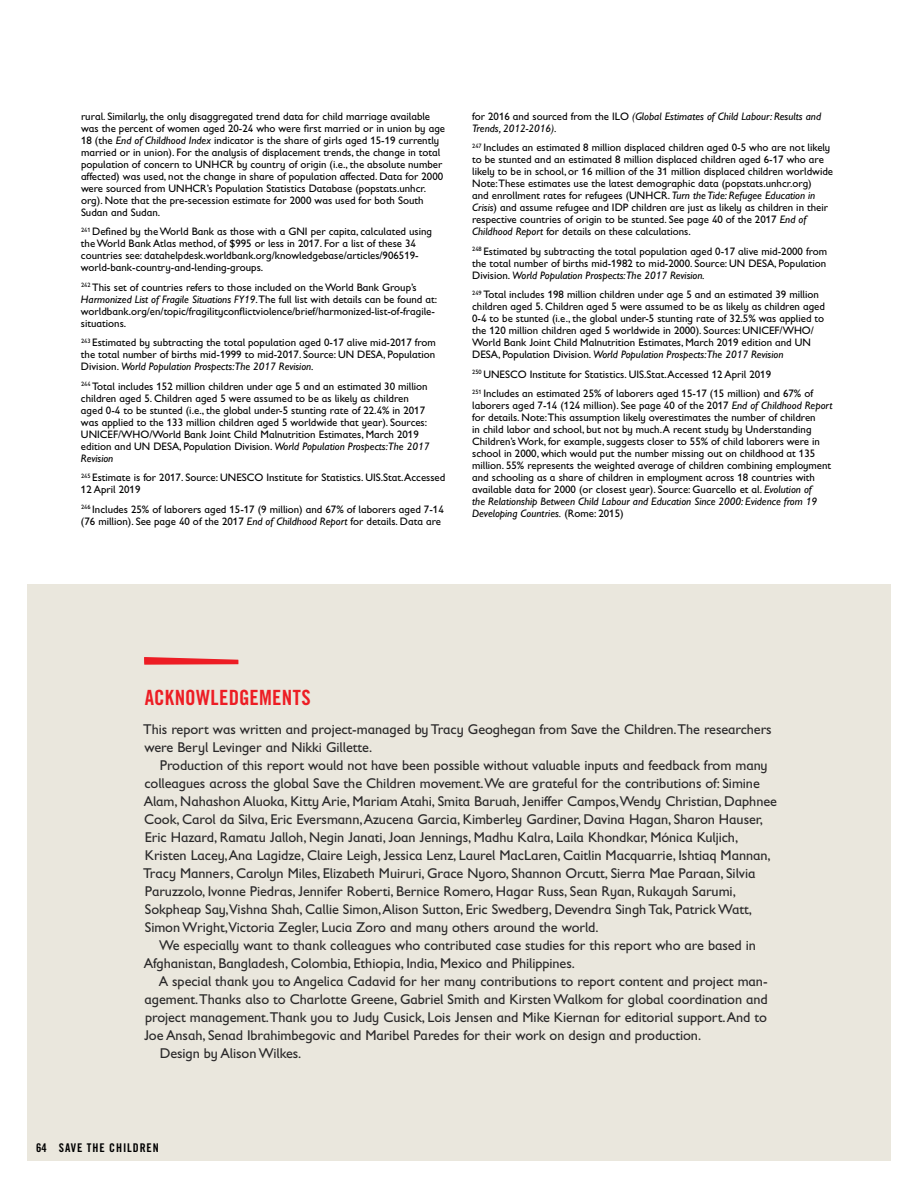
<style>
.page{position:relative;width:918px;height:1188px;background:#fff}
.page>*{position:absolute;margin:0;border:0;box-sizing:border-box;transform-origin:0 0}
.t1{font:21px "Trade Gothic Bold Cond Twenty";letter-spacing:.01em;color:#ed1d24}
.t2{font:14.25px/18px "Gill Sans Infant Std";letter-spacing:-.005em;color:#292829}
.t3{font:12px "Trade Gothic Bold Cond Twenty";letter-spacing:.075em;color:#000}
.t4{font:10.8px/12px "Gill Sans Infant Std";color:#000}
.t5{font:italic 10.8px/12px "Gill Sans Infant Std";color:#000}
.s1{font-style:italic}
.s2{font-style:normal}
</style>
<div class="page">
<div style="left:27px;top:584px;width:864px;height:577px;background:#eae7dd"></div>
<svg style="left:144px;top:657px;width:94px;height:8px"></svg>
<p class="t4" style="left:81px;top:110px;width:366px">rural. Similarly, the only disaggregated trend data for child marriage available was the percent of women aged 20-24 who were first married or in union by age 18 (the <span class="s1">End of Childhood Index</span> indicator is the share of girls aged 15-19 currently married or in union). For the analysis of displacement trends, the change in total population of concern to UNHCR by country of origin (i.e., the absolute number affected) was used, not the change in share of population affected. Data for 2000 were sourced from UNHCR’s Population Statistics Database (popstats.unhcr. org). Note that the pre-secession estimate for 2000 was used for both South Sudan and Sudan.</p>
<p class="t4" style="left:81px;top:226px;width:353px"><sup>241</sup> Defined by the World Bank as those with a GNI per capita, calculated using the World Bank Atlas method, of $995 or less in 2017. For a list of these 34 countries see: datahelpdesk.worldbank.org/knowledgebase/articles/906519- world-bank-country-and-lending-groups.</p>
<p class="t4" style="left:81px;top:281px;width:358px"><sup>242</sup> This set of countries refers to those included on the World Bank Group’s <span class="s1">Harmonized List of Fragile Situations FY19</span>.The full list with details can be found at: worldbank.org/en/topic/fragilityconflictviolence/brief/harmonized-list-of-fragile&shy;situations.</p>
<p class="t4" style="left:81px;top:337px;width:357px;text-align:justify"><sup>243</sup> Estimated by subtracting the total population aged 0-17 alive mid-2017 from the total number of births mid-1999 to mid-2017. Source: UN DESA, Population Division. <span class="s1">World Population Prospects:The 2017 Revision.</span></p>
<p class="t4" style="left:81px;top:380px;width:350px"><sup>244</sup> Total includes 152 million children under age 5 and an estimated 30 million children aged 5. Children aged 5 were assumed to be as likely as children aged 0-4 to be stunted (i.e., the global under-5 stunting rate of 22.4% in 2017 was applied to the 133 million children aged 5 worldwide that year). Sources:<br>UNICEF/WHO/World Bank Joint Child Malnutrition Estimates, March 2019 edition and UN DESA, Population Division. <span class="s1">World Population Prospects:The 2017<br>Revision</span></p>
<p class="t4" style="left:81px;top:472px;width:366px"><sup>245</sup> Estimate is for 2017. Source: UNESCO Institute for Statistics. UIS.Stat. Accessed<br>12 April 2019</p>
<p class="t4" style="left:81px;top:503px;width:364px"><sup>246</sup> Includes 25% of laborers aged 15-17 (9 million) and 67% of laborers aged 7-14 (76 million). See page 40 of the 2017 <span class="s1">End of Childhood Report</span> for details. Data are</p>
<p class="t5" style="left:472px;top:110px;width:350px"><span class="s2">for 2016 and sourced from the ILO</span> (Global Estimates of Child Labour: Results and<br>Trends, 2012-2016).</p>
<p class="t4" style="left:472px;top:142px;width:362px"><sup>247</sup> Includes an estimated 8 million displaced children aged 0-5 who are not likely to be stunted and an estimated 8 million displaced children aged 6-17 who are likely to be in school, or 16 million of the 31 million displaced children worldwide Note:These estimates use the latest demographic data (popstats.unhcr.org)<br>and enrollment rates for refugees (UNHCR. <span class="s1">Turn the Tide: Refugee Education in Crisis</span>) and assume refugee and IDP children are just as likely as children in their respective countries of origin to be stunted. See page 40 of the 2017 <span class="s1">End of Childhood Report</span> for details on these calculations.</p>
<p class="t4" style="left:472px;top:245px;width:357px;text-align:justify"><sup>248</sup> Estimated by subtracting the total population aged 0-17 alive mid-2000 from the total number of births mid-1982 to mid-2000. Source: UN DESA, Population Division. <span class="s1">World Population Prospects:The 2017 Revision.</span></p>
<p class="t4" style="left:472px;top:289px;width:354px"><sup>249</sup> Total includes 198 million children under age 5 and an estimated 39 million children aged 5. Children aged 5 were assumed to be as likely as children aged 0-4 to be stunted (i.e., the global under-5 stunting rate of 32.5% was applied to the 120 million children aged 5 worldwide in 2000). Sources: UNICEF/WHO/ World Bank Joint Child Malnutrition Estimates, March 2019 edition and UN DESA, Population Division. <span class="s1">World Population Prospects:The 2017 Revision</span></p>
<p class="t4" style="left:472px;top:364px;width:342px;line-height:19.5px"><sup>250</sup> UNESCO Institute for Statistics. UIS.Stat. Accessed 12 April 2019<br><sup>251</sup> Includes an estimated 25% of laborers aged 15-17 (15 million) and 67% of</p>
<p class="t4" style="left:472px;top:400px;width:362px">laborers aged 7-14 (124 million). See page 40 of the 2017 <span class="s1">End of Childhood Report </span>for details. Note:This assumption likely overestimates the number of children<br>in child labor and school, but not by much. A recent study by Understanding Children’s Work, for example, suggests closer to 55% of child laborers were in school in 2000, which would put the number missing out on childhood at 135 million. 55% represents the weighted average of children combining employment and schooling as a share of children in employment across 18 countries with available data for 2000 (or closest year). Source: Guarcello et al. <span class="s1">Evolution of<br>the Relationship Between Child Labour and Education Since 2000: Evidence from 19<br>Developing Countries.</span> (Rome: 2015)</p>
<h1 class="t1" style="left:145px;top:684px;width:168px">ACKNOWLEDGEMENTS</h1>
<h2 class="t2" style="left:143px;top:720px;width:630px">This report was written and project-managed by Tracy Geoghegan from Save the Children.The researchers were Beryl Levinger and Nikki Gillette.</h2>
<p class="t2" style="left:143px;top:756px;width:635px;text-indent:17px">Production of this report would not have been possible without valuable inputs and feedback from many colleagues across the global Save the Children movement.We are grateful for the contributions of: Simine Alam, Nahashon Aluoka, Kitty Arie, Mariam Atahi, Smita Baruah, Jeniffer Campos,Wendy Christian, Daphnee Cook, Carol da Silva, Eric Eversmann, Azucena Garcia, Kimberley Gardiner, Davina Hagan, Sharon Hauser, Eric Hazard, Ramatu Jalloh, Negin Janati, Joan Jennings, Madhu Kalra, Laila Khondkar, Mónica Kuljich, Kristen Lacey, Ana Lagidze, Claire Leigh, Jessica Lenz, Laurel MacLaren, Caitlin Macquarrie, Ishtiaq Mannan, Tracy Manners, Carolyn Miles, Elizabeth Muiruri, Grace Nyoro, Shannon Orcutt, Sierra Mae Paraan, Silvia Paruzzolo, Ivonne Piedras, Jennifer Roberti, Bernice Romero, Hagar Russ, Sean Ryan, Rukayah Sarumi, Sokpheap Say,Vishna Shah, Callie Simon, Alison Sutton, Eric Swedberg, Devendra Singh Tak, Patrick Watt, Simon Wright,Victoria Zegler, Lucia Zoro and many others around the world.</p>
<h2 class="t2" style="left:144px;top:936px;width:614px;text-indent:15px">We especially want to thank colleagues who contributed case studies for this report who are based in<br>Afghanistan, Bangladesh, Colombia, Ethiopia, India, Mexico and Philippines.</h2>
<h2 class="t2" style="left:159px;top:972px;width:610px">A special thank you to Angelica Cadavid for her many contributions to report content and project man-</h2>
<h2 class="t2" style="left:145px;top:990px;width:625px">agement.Thanks also to Charlotte Greene, Gabriel Smith and Kirsten Walkom for global coordination and</h2>
<h2 class="t2" style="left:145px;top:1008px;width:624px">project management.Thank you to Judy Cusick, Lois Jensen and Mike Kiernan for editorial support. And to</h2>
<h2 class="t2" style="left:144px;top:1026px;width:559px">Joe Ansah, Senad Ibrahimbegovic and Maribel Paredes for their work on design and production.</h2>
<h2 class="t2" style="left:160px;top:1044px;width:143px">Design by Alison Wilkes.</h2>
<p class="t3" style="left:36px;top:1140px;width:124px">64 SAVE THE CHILDREN</p>
</div>
